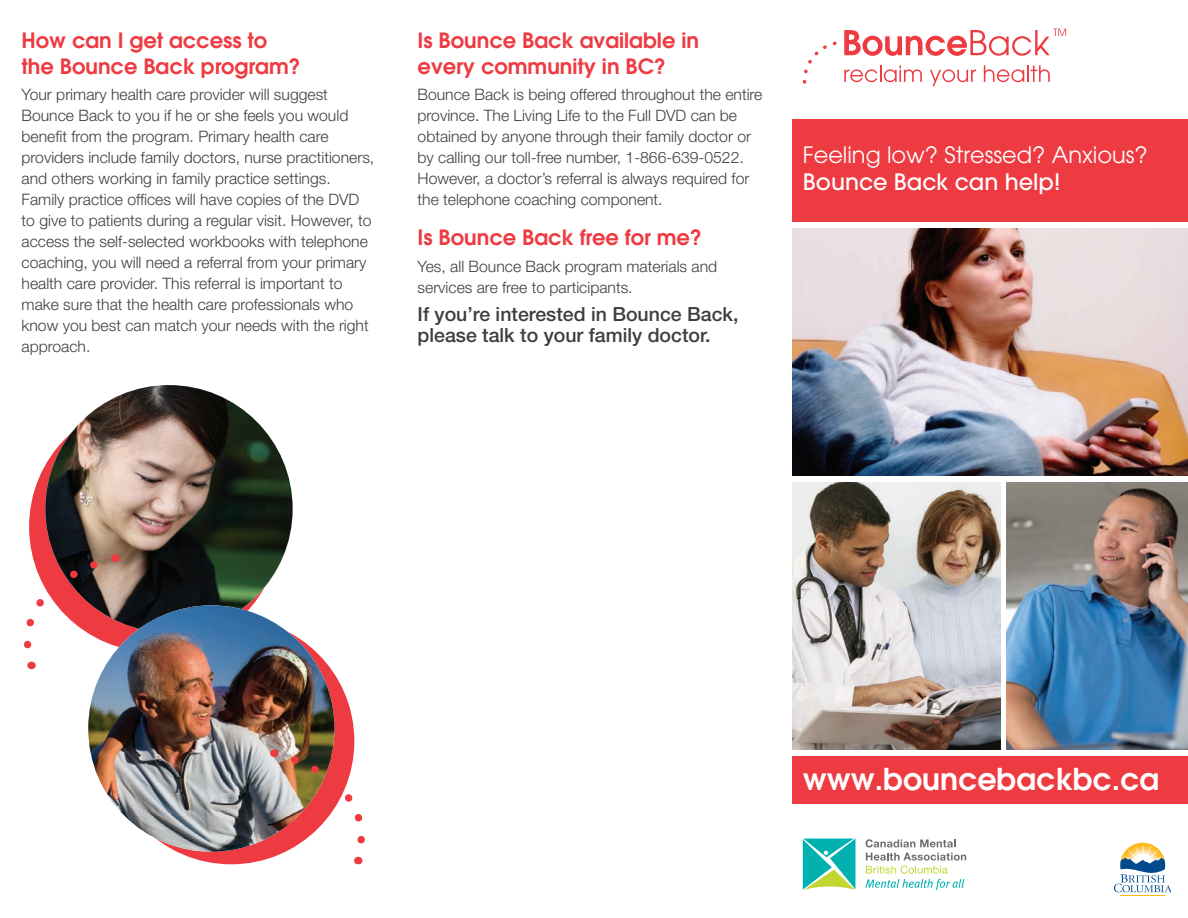
<style>
.page{position:relative;width:1188px;height:918px;background:#fff}
.page>*{position:absolute;margin:0;border:0;box-sizing:border-box;transform-origin:0 0}
.t1{font:600 30px "Avant Garde";color:#fff}
.t2{font:22.5px "Avant Garde";color:#fff}
.t3{font:500 22.5px "Avant Garde";color:#fff}
.heading{font:600 21px/25.2px "Avant Garde";color:#ee3a41}
.body{font:600 21px "Avant Garde";color:#ee3a41}
.body-2{font:500 19.5px/21px "Helvetica Neue LT Std";color:#3e3e3f}
.body-3{font:300 15.75px/21px "Helvetica Neue LT Std";color:#3e3e3f}
</style>
<div class="page">
<img style="left:792px;top:229px;width:396px;height:246px">
<img style="left:1006px;top:482px;width:182px;height:267px">
<img style="left:792px;top:482px;width:208px;height:268px">
<div style="left:29px;top:401px;width:251px;height:251px;background:#ee3a41;border-radius:50%"></div>
<div style="left:792px;top:119px;width:396px;height:102px;background:#ee3a41"></div>
<svg style="left:844px;top:65px;width:78px;height:17px"></svg>
<svg style="left:930px;top:69px;width:46px;height:17px"></svg>
<svg style="left:984px;top:65px;width:66px;height:17px"></svg>
<svg style="left:844px;top:28px;width:222px;height:28px"></svg>
<svg style="left:803px;top:41px;width:34px;height:43px"></svg>
<hr style="left:1121px;top:895px;width:44px;height:1px;background:#fcb814">
<svg style="left:1114px;top:843px;width:58px;height:49px"></svg>
<svg style="left:866px;top:839px;width:90px;height:8px"></svg>
<svg style="left:865px;top:853px;width:101px;height:37px"></svg>
<svg style="left:803px;top:839px;width:52px;height:51px"></svg>
<div style="left:792px;top:756px;width:396px;height:47px;background:#ee3a41"></div>
<img style="left:45px;top:385px;width:248px;height:247px;border-radius:124px">
<svg style="left:23px;top:555px;width:81px;height:114px"></svg>
<div style="left:108px;top:618px;width:246px;height:246px;background:#ee3a41;border-radius:50%"></div>
<img style="left:88px;top:605px;width:247px;height:247px;border-radius:123px">
<svg style="left:285px;top:750px;width:80px;height:114px"></svg>
<p class="heading" style="left:22px;top:28px;width:280px">How can I get access to the Bounce Back program?</p>
<p class="body-3" style="left:22px;top:84px;width:354px">Your primary health care provider will suggest Bounce Back to you if he or she feels you would benefit from the program. Primary health care providers include family doctors, nurse practitioners, and others working in family practice settings.<br>Family practice offices will have copies of the DVD to give to patients during a regular visit. However, to access the self-selected workbooks with telephone coaching, you will need a referral from your primary health care provider. This referral is important to make sure that the health care professionals who know you best can match your needs with the right approach.</p>
<p class="heading" style="left:418px;top:28px;width:283px">Is Bounce Back available in every community in BC?</p>
<p class="body-3" style="left:418px;top:84px;width:346px">Bounce Back is being offered throughout the entire province. The Living Life to the Full DVD can be obtained by anyone through their family doctor or by calling our toll-free number, 1-866-639-0522.<br>However, a doctor’s referral is always required for the telephone coaching component.</p>
<p class="body" style="left:418px;top:224px;width:286px">Is Bounce Back free for me?</p>
<p class="body-3" style="left:418px;top:255px;width:301px">Yes, all Bounce Back program materials and services are free to participants.</p>
<p class="body-2" style="left:418px;top:303px;width:322px">If you’re interested in Bounce Back, please talk to your family doctor.</p>
<p class="t2" style="left:803px;top:142px;width:347px">Feeling low? Stressed? Anxious?</p>
<p class="t3" style="left:803px;top:168px;width:259px">Bounce Back can help!</p>
<p class="t1" style="left:803px;top:759px;width:358px">www.bouncebackbc.ca</p>
</div>
